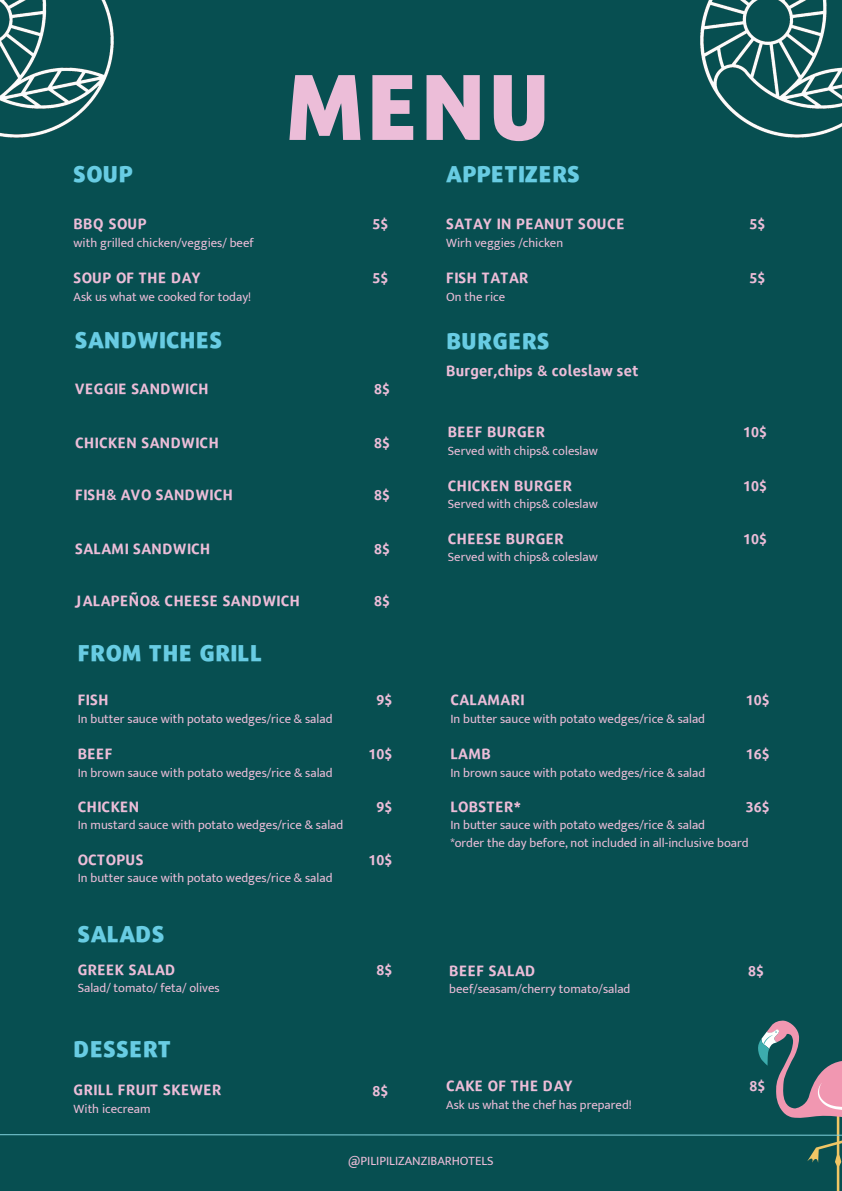
<style>
.page{position:relative;width:842px;height:1191px;background:#fff}
.page>*{position:absolute;margin:0;border:0;box-sizing:border-box;transform-origin:0 0}
.t1{font:900 90.5px "Repo";color:#ecbdd8}
.t2{font:900 22.6px "Repo";color:#68cce3}
.t3{font:700 14.8px "Repo";color:#ecbdd8}
.t4{font:700 14.1px "Repo";color:#ecbdd8}
.t5{font:12.7px/17.3px "Mukta Mahee";color:#ecbdd8}
</style>
<div class="page">
<div style="left:0;top:0;width:842px;height:1190px;background:#074f51"></div>
<svg style="left:0;top:1020px;width:842px;height:170px"></svg>
<img style="left:700px;top:0;width:142px;height:138px">
<img style="left:0;top:0;width:114px;height:138px">
<h2 class="t2" style="left:74px;top:161px;width:61px">SOUP</h2>
<h1 class="t1" style="left:287px;top:55px;width:268px">MENU</h1>
<h2 class="t2" style="left:446px;top:161px;width:136px">APPETIZERS</h2>
<p class="t4" style="left:372px;top:211px;width:18px">5$</p>
<p class="t3" style="left:74px;top:210px;width:75px">BBQ SOUP</p>
<p class="t3" style="left:446px;top:210px;width:180px">SATAY IN PEANUT SOUCE</p>
<p class="t5" style="left:74px;top:234px;width:182px">with grilled chicken/veggies/ beef</p>
<p class="t5" style="left:446px;top:234px;width:118px">Wirh veggies /chicken</p>
<p class="t4" style="left:372px;top:265px;width:18px">5$</p>
<p class="t3" style="left:74px;top:264px;width:129px">SOUP OF THE DAY</p>
<p class="t3" style="left:446px;top:264px;width:84px">FISH TATAR</p>
<p class="t5" style="left:74px;top:288px;width:179px">Ask us what we cooked for today!</p>
<p class="t5" style="left:446px;top:288px;width:61px">On the rice</p>
<h2 class="t2" style="left:75px;top:327px;width:149px">SANDWICHES</h2>
<h2 class="t2" style="left:447px;top:328px;width:105px">BURGERS</h2>
<p class="t3" style="left:446px;top:357px;width:194px">Burger,chips &amp; coleslaw set</p>
<p class="t3" style="left:75px;top:375px;width:135px">VEGGIE SANDWICH</p>
<p class="t4" style="left:374px;top:376px;width:18px">8$</p>
<p class="t3" style="left:75px;top:429px;width:146px">CHICKEN SANDWICH</p>
<p class="t3" style="left:75px;top:481px;width:160px">FISH&amp; AVO SANDWICH</p>
<p class="t4" style="left:374px;top:430px;width:18px">8$</p>
<p class="t4" style="left:374px;top:482px;width:18px">8$</p>
<p class="t3" style="left:448px;top:418px;width:99px">BEEF BURGER</p>
<p class="t5" style="left:448px;top:441px;width:152px">Served with chips&amp; coleslaw</p>
<p class="t3" style="left:448px;top:472px;width:126px">CHICKEN BURGER</p>
<p class="t5" style="left:448px;top:495px;width:152px">Served with chips&amp; coleslaw</p>
<p class="t3" style="left:75px;top:535px;width:137px">SALAMI SANDWICH</p>
<p class="t3" style="left:75px;top:587px;width:227px">JALAPEÑO&amp; CHEESE SANDWICH</p>
<p class="t4" style="left:374px;top:536px;width:18px">8$</p>
<p class="t4" style="left:374px;top:588px;width:18px">8$</p>
<p class="t3" style="left:448px;top:525px;width:118px">CHEESE BURGER</p>
<p class="t5" style="left:448px;top:548px;width:152px">Served with chips&amp; coleslaw</p>
<p class="t4" style="left:750px;top:211px;width:18px">5$</p>
<p class="t4" style="left:750px;top:265px;width:18px">5$</p>
<p class="t4" style="left:743px;top:419px;width:26px">10$</p>
<p class="t4" style="left:743px;top:473px;width:26px">10$</p>
<p class="t4" style="left:743px;top:526px;width:26px">10$</p>
<h2 class="t2" style="left:78px;top:639px;width:186px">FROM THE GRILL</h2>
<p class="t3" style="left:78px;top:686px;width:33px">FISH</p>
<p class="t3" style="left:450px;top:686px;width:76px">CALAMARI</p>
<p class="t4" style="left:377px;top:687px;width:18px">9$</p>
<p class="t4" style="left:746px;top:687px;width:26px">10$</p>
<p class="t5" style="left:78px;top:709px;width:256px">In butter sauce with potato wedges/rice &amp; salad</p>
<p class="t5" style="left:450px;top:709px;width:256px">In butter sauce with potato wedges/rice &amp; salad</p>
<p class="t4" style="left:369px;top:741px;width:26px">10$</p>
<p class="t4" style="left:746px;top:741px;width:26px">16$</p>
<p class="t4" style="left:377px;top:794px;width:18px">9$</p>
<p class="t4" style="left:746px;top:794px;width:26px">36$</p>
<p class="t4" style="left:369px;top:847px;width:26px">10$</p>
<p class="t3" style="left:78px;top:740px;width:37px">BEEF</p>
<p class="t3" style="left:450px;top:740px;width:42px">LAMB</p>
<p class="t5" style="left:78px;top:763px;width:256px">In brown sauce with potato wedges/rice &amp; salad</p>
<p class="t5" style="left:450px;top:763px;width:256px">In brown sauce with potato wedges/rice &amp; salad</p>
<p class="t3" style="left:78px;top:793px;width:64px">CHICKEN</p>
<p class="t3" style="left:450px;top:793px;width:72px">LOBSTER*</p>
<p class="t5" style="left:78px;top:816px;width:267px">In mustard sauce with potato wedges/rice &amp; salad</p>
<p class="t5" style="left:450px;top:816px;width:300px">In butter sauce with potato wedges/rice &amp; salad<br>*order the day before, not included in all-inclusive board</p>
<p class="t3" style="left:78px;top:846px;width:68px">OCTOPUS</p>
<p class="t5" style="left:78px;top:869px;width:256px">In butter sauce with potato wedges/rice &amp; salad</p>
<h2 class="t2" style="left:78px;top:920px;width:89px">SALADS</h2>
<p class="t3" style="left:78px;top:955px;width:100px">GREEK SALAD</p>
<p class="t4" style="left:377px;top:956px;width:18px">8$</p>
<p class="t3" style="left:449px;top:957px;width:88px">BEEF SALAD</p>
<p class="t4" style="left:748px;top:958px;width:18px">8$</p>
<p class="t5" style="left:78px;top:978px;width:143px">Salad/ tomato/ feta/ olives</p>
<p class="t5" style="left:449px;top:980px;width:183px">beef/seasam/cherry tomato/salad</p>
<h2 class="t2" style="left:74px;top:1035px;width:100px">DESSERT</h2>
<p class="t3" style="left:74px;top:1076px;width:150px">GRILL FRUIT SKEWER</p>
<p class="t4" style="left:372px;top:1077px;width:18px">8$</p>
<p class="t5" style="left:74px;top:1099px;width:79px">With icecream</p>
<p class="t3" style="left:446px;top:1072px;width:128px">CAKE OF THE DAY</p>
<p class="t4" style="left:750px;top:1073px;width:18px">8$</p>
<p class="t5" style="left:446px;top:1095px;width:187px">Ask us what the chef has prepared!</p>
<p class="t5" style="left:348px;top:1151px;width:147px">@PILIPILIZANZIBARHOTELS</p>
</div>
